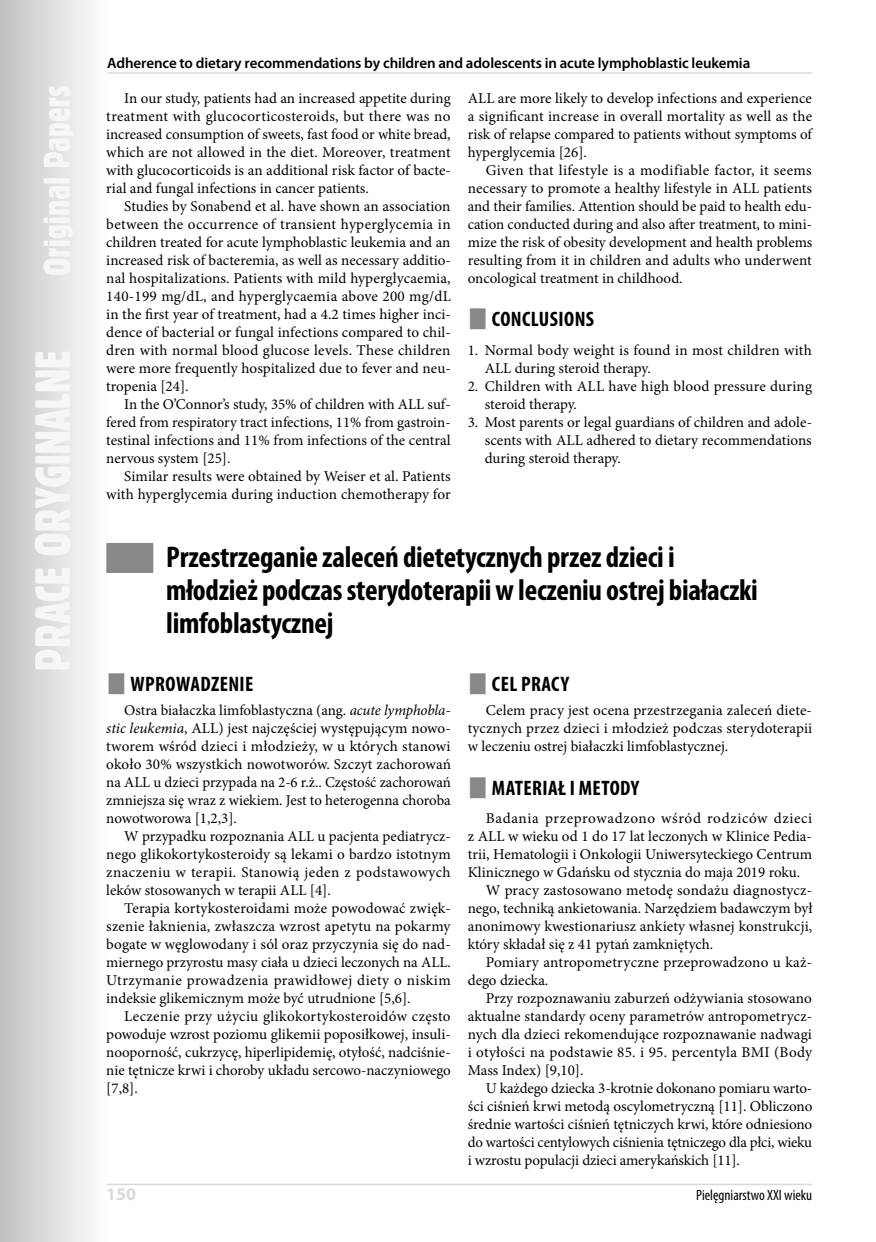
<style>
.page{position:relative;width:876px;height:1242px;background:#fff}
.page>*{position:absolute;margin:0;border:0;box-sizing:border-box;transform-origin:0 0}
.t1{font:700 condensed 30px/33px "Myriad Pro";letter-spacing:-.01em;color:#000}
.t2{font:700 condensed 21px "Myriad Pro";letter-spacing:.02em;color:#000}
.t3{font:700 18px "Myriad Pro";color:#d9dadb}
.t4{font:15px/18px "Minion Pro";color:#000;text-align:justify}
.t5{font:600 15px "Myriad Pro";letter-spacing:-.01em;color:#000}
.t6{font:15px "Minion Pro";letter-spacing:.045em;color:#000}
.t7{font:condensed 15px "Myriad Pro";color:#000}
.s1{font-style:italic}
</style>
<div class="page">
<svg style="left:0;top:0;width:90px;height:1242px;background:#d8d9da"></svg>
<svg style="left:35px;top:86px;width:38px;height:583px"></svg>
<hr style="left:106px;top:1183px;width:706px;height:2px;background:#d9dadb">
<hr style="left:107px;top:72px;width:705px;height:2px;background:#d9dadb">
<div style="left:106px;top:543px;width:47px;height:30px;background:#87888a"></div>
<p class="t5" style="left:107px;top:53px;width:645px">Adherence to dietary recommendations by children and adolescents in acute lymphoblastic leukemia</p>
<p class="t4" style="left:106px;top:89px;width:346px;text-indent:18px">In our study, patients had an increased appetite during treatment with glucocorticosteroids, but there was no increased consumption of sweets, fast food or white bread, which are not allowed in the diet. Moreover, treatment with glucocorticoids is an additional risk factor of bacte&shy;rial and fungal infections in cancer patients.</p>
<p class="t4" style="left:106px;top:197px;width:346px;text-indent:18px">Studies by Sonabend et al. have shown an association between the occurrence of transient hyperglycemia in children treated for acute lymphoblastic leukemia and an increased risk of bacteremia, as well as necessary additio&shy;nal hospitalizations. Patients with mild hyperglycaemia, 140-199 mg/dL, and hyperglycaemia above 200 mg/dL in the first year of treatment, had a 4.2 times higher inci&shy;dence of bacterial or fungal infections compared to chil&shy;dren with normal blood glucose levels. These children were more frequently hospitalized due to fever and neu&shy;tropenia [24].</p>
<p class="t4" style="left:106px;top:395px;width:346px;text-indent:18px">In the O’Connor’s study, 35% of children with ALL suf&shy;fered from respiratory tract infections, 11% from gastroin&shy;testinal infections and 11% from infections of the central nervous system [25].</p>
<p class="t4" style="left:106px;top:467px;width:346px;text-align:right">Similar results were obtained by Weiser et al. Patients with hyperglycemia during induction chemotherapy for</p>
<p class="t4" style="left:468px;top:89px;width:346px">ALL are more likely to develop infections and experience a significant increase in overall mortality as well as the risk of relapse compared to patients without symptoms of hyperglycemia [26].</p>
<p class="t4" style="left:468px;top:161px;width:346px;text-indent:18px">Given that lifestyle is a modifiable factor, it seems necessary to promote a healthy lifestyle in ALL patients and their families. Attention should be paid to health edu&shy;cation conducted during and also after treatment, to mini&shy;mize the risk of obesity development and health problems resulting from it in children and adults who underwent oncological treatment in childhood.</p>
<h2 class="t2" style="left:492px;top:306px;width:104px">CONCLUSIONS</h2>
<p class="t4" style="left:485px;top:341px;width:329px;text-indent:-17px">1. Normal body weight is found in most children with<br>ALL during steroid therapy.</p>
<p class="t4" style="left:485px;top:377px;width:329px;text-indent:-17px">2. Children with ALL have high blood pressure during steroid therapy.</p>
<p class="t4" style="left:485px;top:413px;width:329px;text-indent:-17px">3. Most parents or legal guardians of children and adole&shy;scents with ALL adhered to dietary recommendations during steroid therapy.</p>
<h1 class="t1" style="left:166px;top:540px;width:593px">Przestrzeganie zaleceń dietetycznych przez dzieci i młodzież podczas sterydoterapii w leczeniu ostrej białaczki limfoblastycznej</h1>
<h2 class="t2" style="left:131px;top:671px;width:125px">WPROWADZENIE</h2>
<p class="t4" style="left:106px;top:701px;width:346px;text-indent:18px">Ostra białaczka limfoblastyczna (ang. <span class="s1">acute lymphobla&shy;stic leukemia</span>, ALL) jest najczęściej występującym nowo&shy;tworem wśród dzieci i młodzieży, w u których stanowi około 30% wszystkich nowotworów. Szczyt zachorowań na ALL u dzieci przypada na 2-6 r.ż.. Częstość zachorowań zmniejsza się wraz z wiekiem. Jest to heterogenna choroba nowotworowa [1,2,3].</p>
<p class="t4" style="left:106px;top:827px;width:346px;text-indent:18px">W przypadku rozpoznania ALL u pacjenta pediatrycz&shy;nego glikokortykosteroidy są lekami o bardzo istotnym znaczeniu w terapii. Stanowią jeden z podstawowych leków stosowanych w terapii ALL [4].</p>
<p class="t4" style="left:106px;top:899px;width:346px;text-indent:18px">Terapia kortykosteroidami może powodować zwięk&shy;szenie łaknienia, zwłaszcza wzrost apetytu na pokarmy bogate w węglowodany i sól oraz przyczynia się do nad&shy;miernego przyrostu masy ciała u dzieci leczonych na ALL.<br>Utrzymanie prowadzenia prawidłowej diety o niskim indeksie glikemicznym może być utrudnione [5,6].</p>
<p class="t4" style="left:106px;top:1007px;width:346px;text-indent:18px">Leczenie przy użyciu glikokortykosteroidów często powoduje wzrost poziomu glikemii poposiłkowej, insuli&shy;nooporność, cukrzycę, hiperlipidemię, otyłość, nadciśnie&shy;nie tętnicze krwi i choroby układu sercowo-naczyniowego [7,8].</p>
<h2 class="t2" style="left:492px;top:671px;width:79px">CEL PRACY</h2>
<p class="t4" style="left:468px;top:701px;width:346px;text-indent:18px">Celem pracy jest ocena przestrzegania zaleceń diete&shy;tycznych przez dzieci i młodzież podczas sterydoterapii w leczeniu ostrej białaczki limfoblastycznej.</p>
<h2 class="t2" style="left:492px;top:774px;width:149px">MATERIAŁ I METODY</h2>
<p class="t6" style="left:486px;top:808px;width:328px">Badania przeprowadzono wśród rodziców dzieci</p>
<p class="t4" style="left:468px;top:827px;width:346px">z ALL w wieku od 1 do 17 lat leczonych w Klinice Pedia-</p>
<p class="t4" style="left:468px;top:845px;width:346px">trii, Hematologii i Onkologii Uniwersyteckiego Centrum</p>
<p class="t4" style="left:468px;top:863px;width:334px">Klinicznego w Gdańsku od stycznia do maja 2019 roku.</p>
<p class="t4" style="left:486px;top:881px;width:328px">W pracy zastosowano metodę sondażu diagnostycz-</p>
<p class="t4" style="left:468px;top:899px;width:346px">nego, techniką ankietowania. Narzędziem badawczym był</p>
<p class="t4" style="left:468px;top:917px;width:346px">anonimowy kwestionariusz ankiety własnej konstrukcji,</p>
<p class="t4" style="left:468px;top:935px;width:247px">który składał się z 41 pytań zamkniętych.</p>
<p class="t4" style="left:486px;top:953px;width:328px">Pomiary antropometryczne przeprowadzono u każ-</p>
<p class="t4" style="left:468px;top:971px;width:82px">dego dziecka.</p>
<p class="t4" style="left:486px;top:989px;width:328px">Przy rozpoznawaniu zaburzeń odżywiania stosowano</p>
<p class="t4" style="left:468px;top:1007px;width:346px">aktualne standardy oceny parametrów antropometrycz-</p>
<p class="t4" style="left:468px;top:1025px;width:346px">nych dla dzieci rekomendujące rozpoznawanie nadwagi</p>
<p class="t4" style="left:468px;top:1043px;width:346px">i otyłości na podstawie 85. i 95. percentyla BMI (Body</p>
<p class="t4" style="left:468px;top:1061px;width:117px">Mass Index) [9,10].</p>
<p class="t4" style="left:486px;top:1079px;width:328px">U każdego dziecka 3-krotnie dokonano pomiaru warto-</p>
<p class="t4" style="left:468px;top:1097px;width:346px">ści ciśnień krwi metodą oscylometryczną [11]. Obliczono</p>
<p class="t4" style="left:468px;top:1115px;width:346px">średnie wartości ciśnień tętniczych krwi, które odniesiono</p>
<p class="t4" style="left:468px;top:1133px;width:346px">do wartości centylowych ciśnienia tętniczego dla płci, wieku</p>
<p class="t4" style="left:468px;top:1151px;width:274px">i wzrostu populacji dzieci amerykańskich [11].</p>
<p class="t3" style="left:106px;top:1182px;width:31px">150</p>
<p class="t7" style="left:696px;top:1186px;width:118px">Pielęgniarstwo XXI wieku</p>
</div>
